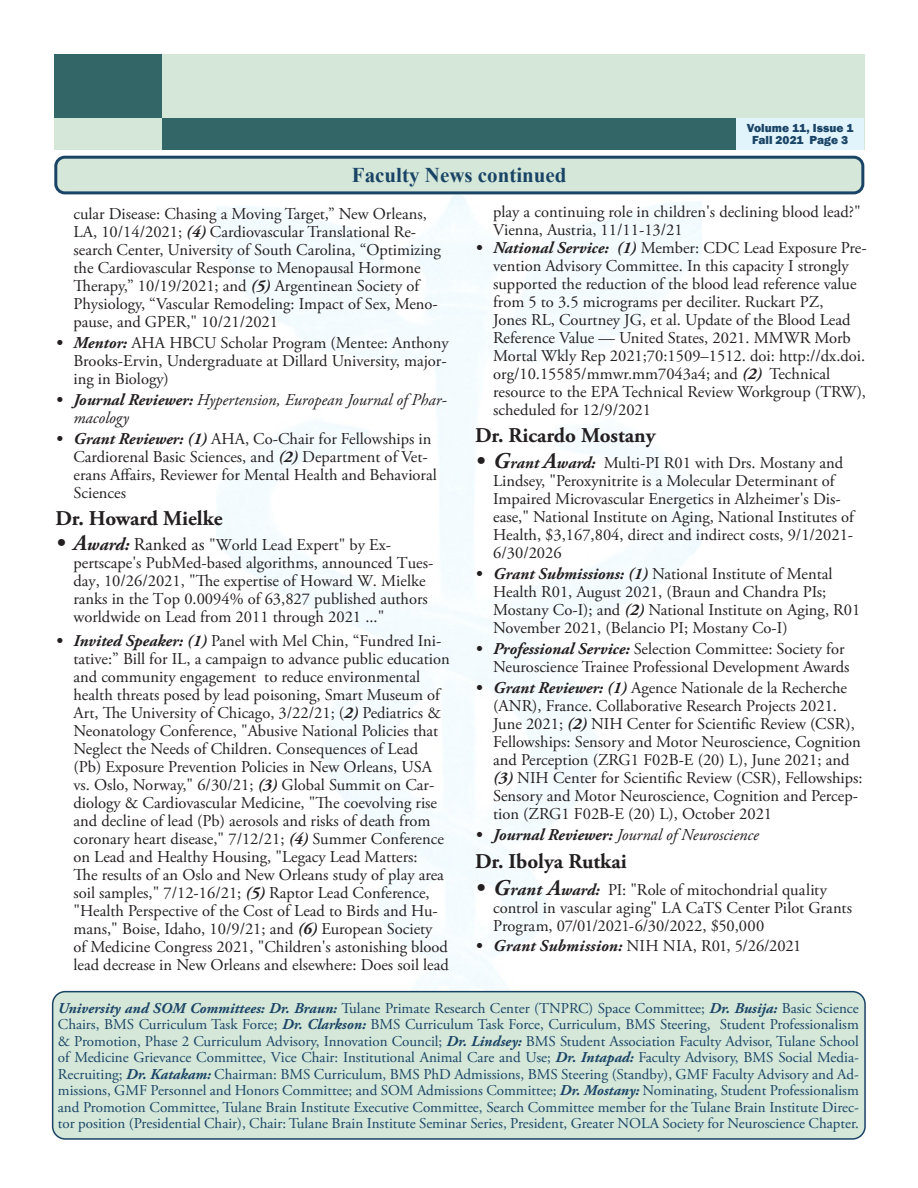
<style>
.page{position:relative;width:918px;height:1188px;background:#fff}
.page>*{position:absolute;margin:0;border:0;box-sizing:border-box;transform-origin:0 0}
.t1{font:700 21px "Adobe Garamond Pro";color:#231f20}
.t2{font:700 21px "Times New Roman";color:#1a4466}
.t3{font:16.5px/18px "Adobe Garamond Pro";color:#231f20}
.t4{font:italic 16.5px/18px "Adobe Garamond Pro";color:#231f20}
.t5{font:15px/16.5px "Adobe Garamond Pro";color:#1a4466;text-align:justify}
.t6{font:800 12px "Franklin Gothic";color:#1a4466}
.s1{font-weight:700;font-style:italic}
.s2{font-weight:700}
.s3{font-weight:700;font-style:italic;font-size:22.5px}
.s4{font-weight:700;font-style:italic;font-size:18px}
.s5{font-size:18px}
</style>
<div class="page">
<div style="left:54px;top:54px;width:810px;height:95px;background:#d4e7d8"></div>
<div style="left:54px;top:54px;width:108px;height:64px;background:#326667"></div>
<div style="left:162px;top:118px;width:574px;height:31px;background:#326667"></div>
<div style="left:56px;top:157px;width:807px;height:36px;background:#d4e7d8;border-radius:9px"></div>
<div style="left:54px;top:156px;width:810px;height:38px;border:3px solid #1a4466;border-radius:9px"></div>
<div style="left:53px;top:992px;width:812px;height:147px;background:#d4e7d8;border-radius:13px"></div>
<div style="left:52px;top:991px;width:814px;height:149px;border:2px solid #1a4466;border-radius:13px"></div>
<div style="left:736px;top:118px;width:128px;height:31px;background:#e1f4fc"></div>
<p class="t2" style="left:352px;top:160px;width:216px">Faculty News continued</p>
<p class="t6" style="left:747px;top:120px;width:108px">Volume 11, Issue 1</p>
<p class="t6" style="left:752px;top:132px;width:97px">Fall 2021 Page 3</p>
<p class="t3" style="left:74px;top:205px;width:369px">cular Disease: Chasing a Moving Target,” New Orleans, LA, 10/14/2021; <span class="s1">(4)</span> Cardiovascular Translational Re&shy;search Center, University of South Carolina, “Optimizing the Cardiovascular Response to Menopausal Hormone Therapy,” 10/19/2021; and <span class="s1">(5)</span> Argentinean Society of Physiology, “Vascular Remodeling: Impact of Sex, Meno&shy;pause, and GPER," 10/21/2021</p>
<p class="t3" style="left:74px;top:334px;width:377px;text-align:justify;text-indent:-18px"><span class="s1">• Mentor:</span> AHA HBCU Scholar Program (Mentee: Anthony Brooks-Ervin, Undergraduate at Dillard University, major&shy;ing in Biology)</p>
<p class="t4" style="left:74px;top:391px;width:375px;text-indent:-18px"><span class="s2">• Journal Reviewer:</span> Hypertension, European Journal of Phar&shy;macology</p>
<p class="t3" style="left:74px;top:430px;width:365px;text-indent:-18px"><span class="s1">• Grant Reviewer: (1)</span> AHA, Co-Chair for Fellowships in Cardiorenal Basic Sciences, and <span class="s1">(2)</span> Department of Vet&shy;erans Affairs, Reviewer for Mental Health and Behavioral Sciences</p>
<p class="t1" style="left:56px;top:506px;width:169px">Dr. Howard Mielke</p>
<p class="t3" style="left:74px;top:537px;width:361px;text-indent:-18px"><span class="s3">• A</span><span class="s4">ward:</span> <span class="s5">Ranked as</span> "World Lead Expert" by Ex&shy;pertscape's PubMed-based algorithms, announced Tues&shy;day, 10/26/2021, "The expertise of Howard W. Mielke ranks in the Top 0.0094% of 63,827 published authors worldwide on Lead from 2011 through 2021 ..."</p>
<p class="t3" style="left:74px;top:633px;width:378px;text-indent:-18px"><span class="s1">• Invited Speaker: (1)</span> Panel with Mel Chin, “Fundred Ini&shy;tative:” Bill for IL, a campaign to advance public education and community engagement to reduce environmental health threats posed by lead poisoning, Smart Museum of Art, The University of Chicago, 3/22/21; (<span class="s1">2)</span> Pediatrics &amp; Neonatology Conference, "Abusive National Policies that Neglect the Needs of Children. Consequences of Lead (Pb) Exposure Prevention Policies in New Orleans, USA vs. Oslo, Norway," 6/30/21; <span class="s1">(3)</span> Global Summit on Car&shy;diology &amp; Cardiovascular Medicine, "The coevolving rise and decline of lead (Pb) aerosols and risks of death from coronary heart disease," 7/12/21; <span class="s1">(4)</span> Summer Conference on Lead and Healthy Housing, "Legacy Lead Matters:<br>The results of an Oslo and New Orleans study of play area soil samples," 7/12-16/21; <span class="s1">(5)</span> Raptor Lead Conference, "Health Perspective of the Cost of Lead to Birds and Hu&shy;mans," Boise, Idaho, 10/9/21; and <span class="s1">(6)</span> European Society<br>of Medicine Congress 2021, "Children's astonishing blood lead decrease in New Orleans and elsewhere: Does soil lead</p>
<p class="t3" style="left:493px;top:204px;width:369px">play a continuing role in children's declining blood lead?"<br>Vienna, Austria, 11/11-13/21</p>
<p class="t3" style="left:493px;top:240px;width:375px;text-indent:-18px"><span class="s1">• National Service: (1)</span> Member: CDC Lead Exposure Pre&shy;vention Advisory Committee. In this capacity I strongly supported the reduction of the blood lead reference value from 5 to 3.5 micrograms per deciliter. Ruckart PZ,<br>Jones RL, Courtney JG, et al. Update of the Blood Lead Reference Value — United States, 2021. MMWR Morb Mortal Wkly Rep 2021;70:1509–1512. doi: http://dx.doi. org/10.15585/mmwr.mm7043a4; and <span class="s1">(2)</span> Technical resource to the EPA Technical Review Workgroup (TRW), scheduled for 12/9/2021</p>
<p class="t1" style="left:475px;top:423px;width:182px">Dr. Ricardo Mostany</p>
<p class="t3" style="left:493px;top:454px;width:362px;text-indent:-18px"><span class="s3">• G</span><span class="s1">rant</span> <span class="s3">A</span><span class="s1">ward:</span> Multi-PI R01 with Drs. Mostany and Lindsey, "Peroxynitrite is a Molecular Determinant of Impaired Microvascular Energetics in Alzheimer's Dis&shy;ease," National Institute on Aging, National Institutes of Health, $3,167,804, direct and indirect costs, 9/1/2021- 6/30/2026</p>
<p class="t3" style="left:493px;top:565px;width:369px;text-indent:-18px"><span class="s1">• Grant Submissions: (1)</span> National Institute of Mental Health R01, August 2021, (Braun and Chandra PIs; Mostany Co-I); and <span class="s1">(2)</span> National Institute on Aging, R01<br>November 2021, (Belancio PI; Mostany Co-I)</p>
<p class="t3" style="left:475px;top:640px;width:376px;text-align:right"><span class="s1">• Professional Service:</span> Selection Committee: Society for<br>Neuroscience Trainee Professional Development Awards</p>
<p class="t3" style="left:493px;top:679px;width:371px;text-indent:-18px"><span class="s1">• Grant Reviewer: (1)</span> Agence Nationale de la Recherche (ANR), France. Collaborative Research Projects 2021.<br>June 2021; <span class="s1">(2)</span> NIH Center for Scientific Review (CSR), Fellowships: Sensory and Motor Neuroscience, Cognition and Perception (ZRG1 F02B-E (20) L), June 2021; and <span class="s1">(3)</span> NIH Center for Scientific Review (CSR), Fellowships:<br>Sensory and Motor Neuroscience, Cognition and Percep&shy;tion (ZRG1 F02B-E (20) L), October 2021</p>
<p class="t4" style="left:475px;top:826px;width:285px"><span class="s2">• Journal Reviewer:</span> Journal of Neuroscience</p>
<p class="t1" style="left:475px;top:849px;width:153px">Dr. Ibolya Rutkai</p>
<p class="t3" style="left:493px;top:882px;width:361px;text-indent:-18px"><span class="s3">• G</span><span class="s4">rant</span> <span class="s3">A</span><span class="s1">ward:</span> PI: "Role of mitochondrial quality control in vascular aging" LA CaTS Center Pilot Grants<br>Program, 07/01/2021-6/30/2022, $50,000</p>
<p class="t3" style="left:475px;top:937px;width:328px"><span class="s1">• Grant Submission:</span> NIH NIA, R01, 5/26/2021</p>
<p class="t5" style="left:58px;top:1001px;width:803px"><span class="s1">University and SOM Committees: Dr. Braun:</span> Tulane Primate Research Center (TNPRC) Space Committee; <span class="s1">Dr. Busija:</span> Basic Science Chairs, BMS Curriculum Task Force; <span class="s1">Dr. Clarkson:</span> BMS Curriculum Task Force, Curriculum, BMS Steering, Student Professionalism &amp; Promotion, Phase 2 Curriculum Advisory, Innovation Council; <span class="s1">Dr. Lindsey:</span> BMS Student Association Faculty Advisor, Tulane School of Medicine Grievance Committee, Vice Chair: Institutional Animal Care and Use; <span class="s1">Dr. Intapad:</span> Faculty Advisory, BMS Social Media-Recruiting; <span class="s1">Dr. Katakam:</span> Chairman: BMS Curriculum, BMS PhD Admissions, BMS Steering (Standby), GMF Faculty Advisory and Ad&shy;missions, GMF Personnel and Honors Committee; and SOM Admissions Committee; <span class="s1">Dr. Mostany:</span> Nominating, Student Professionalism and Promotion Committee, Tulane Brain Institute Executive Committee, Search Committee member for the Tulane Brain Institute Direc&shy;tor position (Presidential Chair), Chair: Tulane Brain Institute Seminar Series, President, Greater NOLA Society for Neuroscience Chapter.</p>
</div>
